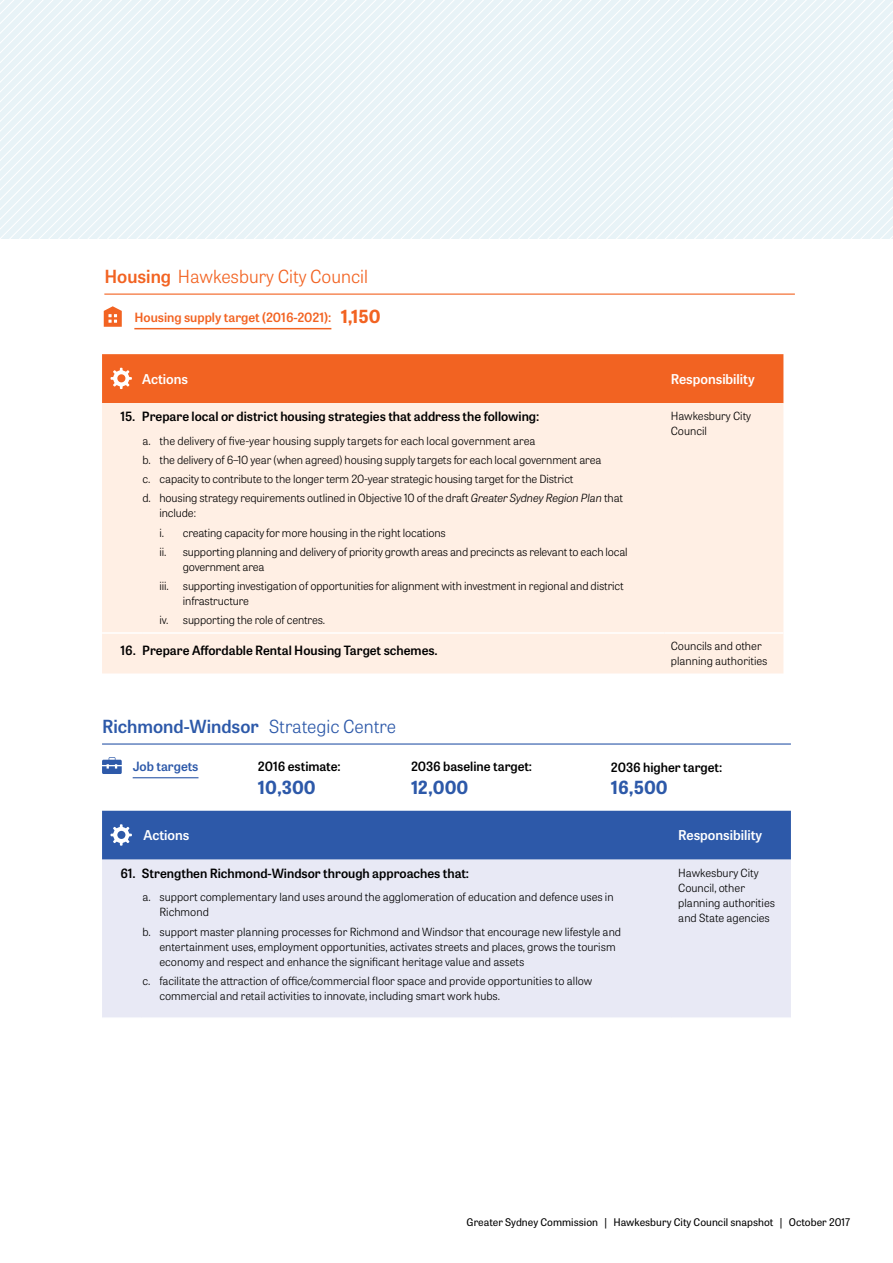
<style>
.page{position:relative;width:893px;height:1263px;background:#fff}
.page>*{position:absolute;margin:0;border:0;box-sizing:border-box;transform-origin:0 0}
.t1{font:600 18px "Tablet Gothic";color:#2d59a9}
.t2{font:300 18px "Tablet Gothic";color:#f26322}
.t3{font:700 18px "Tablet Gothic";color:#2d59a9}
.t4{font:600 13.5px "Tablet Gothic";color:#fff}
.t5{font:600 12.75px "Tablet Gothic";color:#000}
.t6{font:600 12.75px "Tablet Gothic";color:#f26322}
.t7{font:600 12.75px "Tablet Gothic";color:#2d59a9}
.t8{font:300 11.25px/15px "Tablet Gothic";letter-spacing:-.01em;color:#000}
.t9{font:10.5px "Tablet Gothic";letter-spacing:.005em;color:#000}
.s1{font-weight:600}
.s2{font-weight:700;font-size:18px}
.s3{font-style:italic}
.s4{font-weight:300}
</style>
<div class="page">
<svg style="left:102px;top:757px;width:20px;height:17px"></svg>
<hr style="left:133px;top:777px;width:65px;height:1px;background:#2d59a9">
<hr style="left:102px;top:743px;width:689px;height:2px;background:#2d59a9">
<div style="left:102px;top:860px;width:689px;height:157px;background:#e8e9f5"></div>
<div style="left:102px;top:811px;width:689px;height:49px;background:#2d59a9"></div>
<hr style="left:104px;top:294px;width:691px;height:1px;background:#f26322">
<div style="left:102px;top:403px;width:681px;height:270px;background:#ffefe4"></div>
<hr style="left:102px;top:632px;width:40px;height:2px;background:#fff">
<hr style="left:142px;top:632px;width:522px;height:2px;background:#fff">
<hr style="left:664px;top:632px;width:119px;height:2px;background:#fff">
<div style="left:102px;top:354px;width:681px;height:49px;background:#f26322"></div>
<svg style="left:104px;top:306px;width:18px;height:21px"></svg>
<hr style="left:134px;top:328px;width:197px;height:1px;background:#f26322">
<svg style="left:23px;top:0;width:20px;height:238px"></svg>
<svg style="left:43px;top:0;width:850px;height:238px"></svg>
<h1 class="t2" style="left:104px;top:264px;width:265px"><span class="s1">Housing</span> Hawkesbury City Council</h1>
<p class="t6" style="left:134px;top:308px;width:248px">Housing supply target (2016-2021): <span class="s2">1,150</span></p>
<p class="t4" style="left:142px;top:369px;width:48px">Actions</p>
<p class="t4" style="left:671px;top:369px;width:85px">Responsibility</p>
<p class="t5" style="left:120px;top:408px;width:421px">15. Prepare local or district housing strategies that address the following:</p>
<p class="t8" style="left:142px;top:431px;width:482px;line-height:19.2px">a. the delivery of five-year housing supply targets for each local government area<br>b. the delivery of 6–10 year (when agreed) housing supply targets for each local government area<br>c. capacity to contribute to the longer term 20-year strategic housing target for the District<br>d. housing strategy requirements outlined in Objective 10 of the draft <span class="s3">Greater Sydney Region Plan</span> that</p>
<p class="t8" style="left:159px;top:503px;width:470px;line-height:19.2px">include:<br>i. creating capacity for more housing in the right locations<br>ii. supporting planning and delivery of priority growth areas and precincts as relevant to each local</p>
<p class="t8" style="left:159px;top:557px;width:466px;line-height:19.2px;text-indent:23px">government area<br>iii. supporting investigation of opportunities for alignment with investment in regional and district</p>
<p class="t8" style="left:159px;top:591px;width:167px;line-height:19.2px;text-indent:23px">infrastructure<br>iv. supporting the role of centres.</p>
<p class="t8" style="left:671px;top:408px;width:82px">Hawkesbury City<br>Council</p>
<p class="t5" style="left:120px;top:642px;width:319px">16. Prepare Affordable Rental Housing Target schemes.</p>
<p class="t8" style="left:671px;top:638px;width:98px">Councils and other planning authorities</p>
<h1 class="t1" style="left:102px;top:714px;width:296px">Richmond-Windsor <span class="s4">Strategic Centre</span></h1>
<p class="t7" style="left:133px;top:757px;width:67px">Job targets</p>
<p class="t5" style="left:258px;top:757px;width:84px">2016 estimate:</p>
<h1 class="t3" style="left:258px;top:774px;width:59px">10,300</h1>
<p class="t5" style="left:411px;top:757px;width:123px">2036 baseline target:</p>
<h1 class="t3" style="left:411px;top:774px;width:59px">12,000</h1>
<p class="t5" style="left:611px;top:758px;width:113px">2036 higher target:</p>
<h1 class="t3" style="left:611px;top:775px;width:58px">16,500</h1>
<p class="t4" style="left:143px;top:826px;width:48px">Actions</p>
<p class="t4" style="left:678px;top:826px;width:85px">Responsibility</p>
<p class="t5" style="left:120px;top:864px;width:350px">61. Strengthen Richmond-Windsor through approaches that:</p>
<p class="t8" style="left:159px;top:889px;width:456px;text-indent:-17px">a. support complementary land uses around the agglomeration of education and defence uses in<br>Richmond</p>
<p class="t8" style="left:159px;top:923px;width:463px;text-indent:-17px">b. support master planning processes for Richmond and Windsor that encourage new lifestyle and entertainment uses, employment opportunities, activates streets and places, grows the tourism economy and respect and enhance the significant heritage value and assets</p>
<p class="t8" style="left:159px;top:973px;width:434px;text-indent:-17px">c. facilitate the attraction of office/commercial floor space and provide opportunities to allow commercial and retail activities to innovate, including smart work hubs.</p>
<p class="t8" style="left:678px;top:865px;width:98px">Hawkesbury City<br>Council, other planning authorities and State agencies</p>
<p class="t9" style="left:467px;top:1215px;width:385px">Greater Sydney Commission | Hawkesbury City Council snapshot | October 2017</p>
</div>
